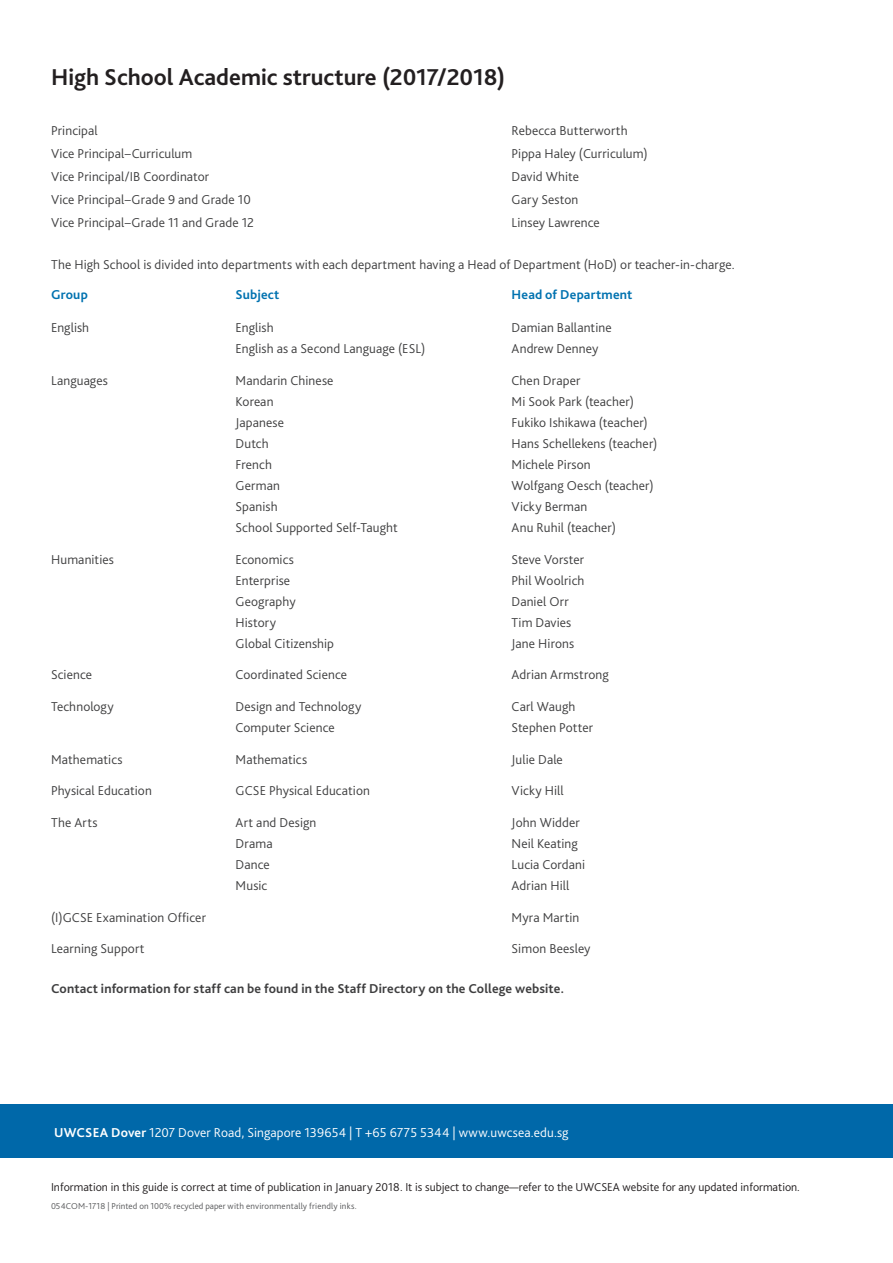
<style>
.page{position:relative;width:893px;height:1263px;background:#fff}
.page>*{position:absolute;margin:0;border:0;box-sizing:border-box;transform-origin:0 0}
.t1{font:700 24px "Bliss 2";color:#231f20}
.t2{font:300 13.5px "Bliss 2";letter-spacing:.01em;color:#3e3e3f}
.t3{font:700 13.5px "Bliss 2";letter-spacing:.01em;color:#3e3e3f}
.t4{font:300 13.5px "Bliss 2";letter-spacing:.005em;color:#fff}
.t5{font:700 13.5px "Bliss 2";letter-spacing:.015em;color:#0072b0}
.t6{font:300 12px "Bliss 2";color:#231f20}
.t7{font:300 9px "Bliss 2";letter-spacing:.01em;color:#57585a}
.s1{font-weight:700}
</style>
<div class="page">
<div style="left:0;top:1104px;width:893px;height:54px;background:#0068a9"></div>
<h1 class="t1" style="left:51px;top:63px;width:456px">High School Academic structure (2017/2018)</h1>
<p class="t2" style="left:51px;top:123px;width:48px">Principal</p>
<p class="t2" style="left:512px;top:123px;width:118px">Rebecca Butterworth</p>
<p class="t2" style="left:51px;top:145px;width:143px">Vice Principal–Curriculum</p>
<p class="t2" style="left:512px;top:145px;width:137px">Pippa Haley (Curriculum)</p>
<p class="t2" style="left:51px;top:168px;width:160px">Vice Principal/IB Coordinator</p>
<p class="t2" style="left:512px;top:168px;width:69px">David White</p>
<p class="t2" style="left:51px;top:191px;width:201px">Vice Principal–Grade 9 and Grade 10</p>
<p class="t2" style="left:512px;top:191px;width:68px">Gary Seston</p>
<p class="t2" style="left:51px;top:214px;width:204px">Vice Principal–Grade 11 and Grade 12</p>
<p class="t2" style="left:512px;top:214px;width:90px">Linsey Lawrence</p>
<p class="t2" style="left:51px;top:256px;width:685px">The High School is divided into departments with each department having a Head of Department (HoD) or teacher-in-charge.</p>
<p class="t5" style="left:51px;top:286px;width:38px">Group</p>
<p class="t5" style="left:236px;top:286px;width:45px">Subject</p>
<p class="t5" style="left:512px;top:286px;width:122px">Head of Department</p>
<p class="t2" style="left:51px;top:319px;width:40px">English</p>
<p class="t2" style="left:236px;top:319px;width:40px">English</p>
<p class="t2" style="left:512px;top:319px;width:102px">Damian Ballantine</p>
<p class="t2" style="left:236px;top:340px;width:191px">English as a Second Language (ESL)</p>
<p class="t2" style="left:512px;top:340px;width:88px">Andrew Denney</p>
<p class="t2" style="left:51px;top:372px;width:58px">Languages</p>
<p class="t2" style="left:236px;top:372px;width:99px">Mandarin Chinese</p>
<p class="t2" style="left:512px;top:372px;width:70px">Chen Draper</p>
<p class="t2" style="left:236px;top:393px;width:39px">Korean</p>
<p class="t2" style="left:512px;top:393px;width:124px">Mi Sook Park (teacher)</p>
<p class="t2" style="left:236px;top:414px;width:50px">Japanese</p>
<p class="t2" style="left:512px;top:414px;width:138px">Fukiko Ishikawa (teacher)</p>
<p class="t2" style="left:236px;top:435px;width:35px">Dutch</p>
<p class="t2" style="left:512px;top:435px;width:147px">Hans Schellekens (teacher)</p>
<p class="t2" style="left:236px;top:456px;width:38px">French</p>
<p class="t2" style="left:512px;top:456px;width:81px">Michele Pirson</p>
<p class="t2" style="left:236px;top:477px;width:46px">German</p>
<p class="t2" style="left:512px;top:477px;width:144px">Wolfgang Oesch (teacher)</p>
<p class="t2" style="left:236px;top:498px;width:44px">Spanish</p>
<p class="t2" style="left:512px;top:498px;width:77px">Vicky Berman</p>
<p class="t2" style="left:236px;top:519px;width:164px">School Supported Self-Taught</p>
<p class="t2" style="left:512px;top:519px;width:106px">Anu Ruhil (teacher)</p>
<p class="t2" style="left:51px;top:551px;width:64px">Humanities</p>
<p class="t2" style="left:236px;top:551px;width:60px">Economics</p>
<p class="t2" style="left:512px;top:551px;width:74px">Steve Vorster</p>
<p class="t2" style="left:236px;top:572px;width:56px">Enterprise</p>
<p class="t2" style="left:512px;top:572px;width:74px">Phil Woolrich</p>
<p class="t2" style="left:236px;top:593px;width:62px">Geography</p>
<p class="t2" style="left:512px;top:593px;width:59px">Daniel Orr</p>
<p class="t2" style="left:236px;top:614px;width:42px">History</p>
<p class="t2" style="left:512px;top:614px;width:61px">Tim Davies</p>
<p class="t2" style="left:236px;top:635px;width:100px">Global Citizenship</p>
<p class="t2" style="left:512px;top:635px;width:64px">Jane Hirons</p>
<p class="t2" style="left:51px;top:666px;width:43px">Science</p>
<p class="t2" style="left:236px;top:666px;width:113px">Coordinated Science</p>
<p class="t2" style="left:512px;top:666px;width:99px">Adrian Armstrong</p>
<p class="t2" style="left:51px;top:698px;width:64px">Technology</p>
<p class="t2" style="left:236px;top:698px;width:127px">Design and Technology</p>
<p class="t2" style="left:512px;top:698px;width:65px">Carl Waugh</p>
<p class="t2" style="left:236px;top:719px;width:101px">Computer Science</p>
<p class="t2" style="left:512px;top:719px;width:83px">Stephen Potter</p>
<p class="t2" style="left:51px;top:751px;width:73px">Mathematics</p>
<p class="t2" style="left:236px;top:751px;width:73px">Mathematics</p>
<p class="t2" style="left:512px;top:751px;width:53px">Julie Dale</p>
<p class="t2" style="left:51px;top:782px;width:102px">Physical Education</p>
<p class="t2" style="left:236px;top:782px;width:136px">GCSE Physical Education</p>
<p class="t2" style="left:512px;top:782px;width:54px">Vicky Hill</p>
<p class="t2" style="left:51px;top:814px;width:48px">The Arts</p>
<p class="t2" style="left:236px;top:814px;width:82px">Art and Design</p>
<p class="t2" style="left:512px;top:814px;width:70px">John Widder</p>
<p class="t2" style="left:236px;top:835px;width:39px">Drama</p>
<p class="t2" style="left:512px;top:835px;width:68px">Neil Keating</p>
<p class="t2" style="left:236px;top:856px;width:36px">Dance</p>
<p class="t2" style="left:512px;top:856px;width:75px">Lucia Cordani</p>
<p class="t2" style="left:236px;top:877px;width:33px">Music</p>
<p class="t2" style="left:512px;top:877px;width:59px">Adrian Hill</p>
<p class="t2" style="left:51px;top:909px;width:156px">(I)GCSE Examination Officer</p>
<p class="t2" style="left:512px;top:909px;width:69px">Myra Martin</p>
<p class="t2" style="left:51px;top:940px;width:95px">Learning Support</p>
<p class="t2" style="left:512px;top:940px;width:80px">Simon Beesley</p>
<p class="t3" style="left:51px;top:980px;width:514px">Contact information for staff can be found in the Staff Directory on the College website.</p>
<p class="t4" style="left:54px;top:1124px;width:516px"><span class="s1">UWCSEA Dover</span> 1207 Dover Road, Singapore 139654 | T +65 6775 5344 | www.uwcsea.edu.sg</p>
<p class="t6" style="left:51px;top:1179px;width:750px">Information in this guide is correct at time of publication in January 2018. It is subject to change—refer to the UWCSEA website for any updated information.</p>
<p class="t7" style="left:51px;top:1200px;width:307px">054COM-1718 | Printed on 100% recycled paper with environmentally friendly inks.</p>
</div>
